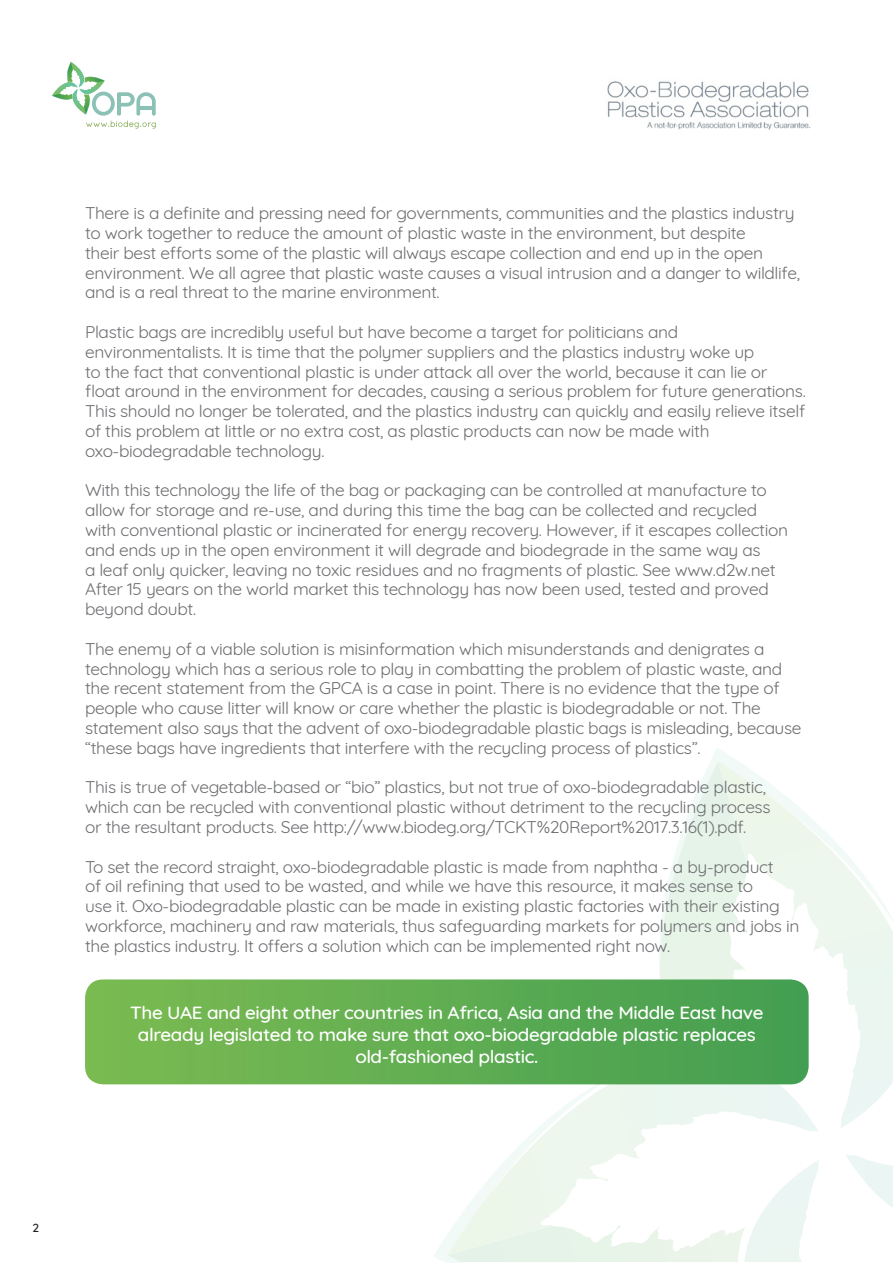
<style>
.page{position:relative;width:893px;height:1263px;background:#fff}
.page>*{position:absolute;margin:0;border:0;box-sizing:border-box;transform-origin:0 0}
.Paragraph_STYLE{font:500 18px/21.6px "Quicksand";letter-spacing:-.02em;color:#fff;text-align:center;scale:1.05 1}
.Paragraph_STYLE-2{font:16.5px/19.8px "Quicksand";letter-spacing:-.02em;color:#6c6d70;scale:1.05 1}
.t1{font:500 12px "Quicksand";color:#231f20}
</style>
<div class="page">
<img style="left:607px;top:81px;width:204px;height:49px">
<svg style="left:52px;top:62px;width:104px;height:67px"></svg>
<svg style="left:659px;top:761px;width:59px;height:218px"></svg>
<svg style="left:718px;top:761px;width:175px;height:367px"></svg>
<svg style="left:845px;top:1055px;width:48px;height:153px"></svg>
<svg style="left:433px;top:1084px;width:368px;height:178px"></svg>
<svg style="left:447px;top:1055px;width:372px;height:200px"></svg>
<svg style="left:85px;top:979px;width:724px;height:105px;background:#60ad52"></svg>
<p class="Paragraph_STYLE-2" style="left:85px;top:202px;width:682px">There is a definite and pressing need for governments, communities and the plastics industry to work together to reduce the amount of plastic waste in the environment, but despite<br>their best efforts some of the plastic will always escape collection and end up in the open environment. We all agree that plastic waste causes a visual intrusion and a danger to wildlife, and is a real threat to the marine environment.</p>
<p class="Paragraph_STYLE-2" style="left:85px;top:321px;width:688px">Plastic bags are incredibly useful but have become a target for politicians and environmentalists. It is time that the polymer suppliers and the plastics industry woke up<br>to the fact that conventional plastic is under attack all over the world, because it can lie or float around in the environment for decades, causing a serious problem for future generations.<br>This should no longer be tolerated, and the plastics industry can quickly and easily relieve itself of this problem at little or no extra cost, as plastic products can now be made with oxo-biodegradable technology.</p>
<p class="Paragraph_STYLE-2" style="left:85px;top:479px;width:671px">With this technology the life of the bag or packaging can be controlled at manufacture to allow for storage and re-use, and during this time the bag can be collected and recycled with conventional plastic or incinerated for energy recovery. However, if it escapes collection and ends up in the open environment it will degrade and biodegrade in the same way as<br>a leaf only quicker, leaving no toxic residues and no fragments of plastic. See www.d2w.net After 15 years on the world market this technology has now been used, tested and proved beyond doubt.</p>
<p class="Paragraph_STYLE-2" style="left:85px;top:637px;width:684px">The enemy of a viable solution is misinformation which misunderstands and denigrates a technology which has a serious role to play in combatting the problem of plastic waste, and the recent statement from the GPCA is a case in point. There is no evidence that the type of people who cause litter will know or care whether the plastic is biodegradable or not. The statement also says that the advent of oxo-biodegradable plastic bags is misleading, because “these bags have ingredients that interfere with the recycling process of plastics”.</p>
<p class="Paragraph_STYLE-2" style="left:85px;top:776px;width:654px">This is true of vegetable-based or “bio” plastics, but not true of oxo-biodegradable plastic, which can be recycled with conventional plastic without detriment to the recycling process or the resultant products. See http://www.biodeg.org/TCKT%20Report%2017.3.16(1).pdf.</p>
<p class="Paragraph_STYLE-2" style="left:85px;top:855px;width:682px">To set the record straight, oxo-biodegradable plastic is made from naphtha - a by-product<br>of oil refining that used to be wasted, and while we have this resource, it makes sense to<br>use it. Oxo-biodegradable plastic can be made in existing plastic factories with their existing workforce, machinery and raw materials, thus safeguarding markets for polymers and jobs in the plastics industry. It offers a solution which can be implemented right now.</p>
<p class="Paragraph_STYLE" style="left:130px;top:1000px;width:605px">The UAE and eight other countries in Africa, Asia and the Middle East have already legislated to make sure that oxo-biodegradable plastic replaces old-fashioned plastic.</p>
<p class="t1" style="left:33px;top:1218px;width:8px">2</p>
</div>
